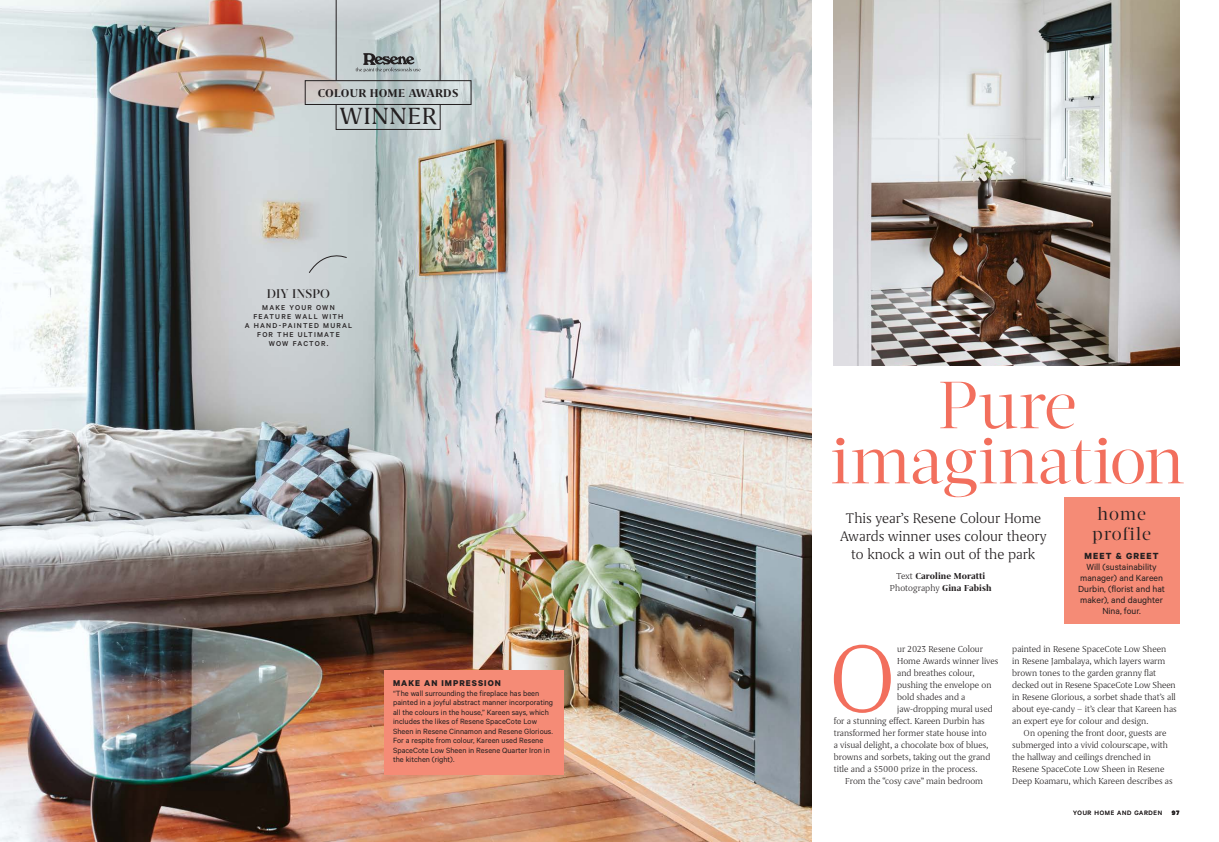
<style>
.page{position:relative;width:1219px;height:842px;background:#fff}
.page>*{position:absolute;margin:0;border:0;box-sizing:border-box;transform-origin:0 0}
.A-Body-drop_cap_2__l{font:300 110px "Grifo S";color:#f26f5d}
.A-Heading_1{font:66.3px/55.1px "Acta Display";letter-spacing:-.015em;color:#f26f5d;text-align:center}
.A-Sell_1-16pt-centre{font:27px "Grifo S";letter-spacing:.02em;color:#231f20}
.A-Style_tip{font:18px/20px "Acta Display";letter-spacing:.05em;color:#231f20}
.A-Sell_1-16pt-centre-2{font:300 16px/18px "Grifo S";color:#231f20;text-align:center}
.A-Sell_1-16pt-centre-3{font:700 13px "Grifo S";letter-spacing:.015em;color:#231f20}
.A-Style_tip-2{font:500 12.5px "Acta Display";letter-spacing:.01em;color:#231f20}
.A-Body-indent{font:300 10px/12px "Grifo S";color:#231f20}
.A-Body-drop_cap_2__l-2{font:300 10px "Grifo S";color:#231f20}
.A-Caption{font:10px/11px "Calibre";color:#231f20;text-align:center}
.A-Byline{font:700 10px/12px "Grifo S";letter-spacing:.01em;color:#231f20;text-align:center}
.A-Style_tip-3{font:700 10px "Calibre";letter-spacing:.11em;color:#231f20}
.A-Caption-2{font:700 9.5px "Calibre";letter-spacing:.11em;color:#231f20}
.A-Caption-3{font:8.5px/9.5px "Calibre";color:#231f20}
.A-Style_tip-4{font:500 8px/9px "Calibre";letter-spacing:.15em;color:#231f20;text-align:center}
.t1{font:7px "Calibre";letter-spacing:.1em;color:#231f20}
.t2{font:700 7px "Calibre";color:#231f20}
.s1{font-weight:300}
</style>
<div class="page">
<img style="left:834px;top:0;width:345px;height:366px">
<img style="left:0;top:0;width:812px;height:842px">
<hr style="left:336px;top:0;width:1px;height:81px;background:#231f20">
<hr style="left:440px;top:0;width:1px;height:81px;background:#231f20">
<div style="left:336px;top:104px;width:104px;height:26px;border:1px solid #231f20"></div>
<svg style="left:308px;top:248px;width:39px;height:25px"></svg>
<div style="left:385px;top:670px;width:179px;height:105px;background:#f58b76"></div>
<div style="left:1064px;top:497px;width:115px;height:127px;background:#f58b76"></div>
<svg style="left:356px;top:53px;width:65px;height:19px"></svg>
<p class="A-Sell_1-16pt-centre-3" style="left:318px;top:86px;width:142px">COLOUR HOME AWARDS</p>
<p class="A-Sell_1-16pt-centre" style="left:340px;top:101px;width:98px">WINNER</p>
<p class="A-Style_tip-2" style="left:267px;top:287px;width:65px">DIY INSPO</p>
<p class="A-Style_tip-4" style="left:245px;top:303px;width:109px">MAKE YOUR OWN<br>FEATURE WALL WITH<br>A HAND-PAINTED MURAL<br>FOR THE ULTIMATE<br>WOW FACTOR.</p>
<p class="A-Caption-2" style="left:393px;top:677px;width:109px">MAKE AN IMPRESSION</p>
<p class="A-Caption-3" style="left:393px;top:688px;width:162px">“The wall surrounding the fireplace has been painted in a joyful abstract manner incorporating all the colours in the house,” Kareen says, which includes the likes of Resene SpaceCote Low Sheen in Resene Cinnamon and Resene Glorious.<br>For a respite from colour, Kareen used Resene SpaceCote Low Sheen in Resene Quarter Iron in the kitchen (right).</p>
<p class="A-Heading_1" style="left:830px;top:378px;width:356px">Pure imagination</p>
<p class="A-Sell_1-16pt-centre-2" style="left:840px;top:508px;width:208px">This year’s Resene Colour Home<br>Awards winner uses colour theory to knock a win out of the park</p>
<p class="A-Byline" style="left:890px;top:570px;width:103px"><span class="s1">Text</span> Caroline Moratti<br><span class="s1">Photography</span> Gina Fabish</p>
<p class="A-Style_tip" style="left:1092px;top:504px;width:61px">home profile</p>
<p class="A-Style_tip-3" style="left:1085px;top:550px;width:76px">MEET &amp; GREET</p>
<p class="A-Caption" style="left:1078px;top:561px;width:88px">Will (sustainability manager) and Kareen<br>Durbin, (florist and hat maker), and daughter<br>Nina, four.</p>
<p class="A-Body-drop_cap_2__l" style="left:827px;top:618px;width:71px">O</p>
<p class="A-Body-drop_cap_2__l-2" style="left:897px;top:643px;width:87px">ur 2023 Resene Colour</p>
<p class="A-Body-drop_cap_2__l-2" style="left:897px;top:655px;width:103px">Home Awards winner lives</p>
<p class="A-Body-drop_cap_2__l-2" style="left:897px;top:667px;width:79px">and breathes colour,</p>
<p class="A-Body-drop_cap_2__l-2" style="left:897px;top:679px;width:96px">pushing the envelope on</p>
<p class="A-Body-drop_cap_2__l-2" style="left:897px;top:691px;width:70px">bold shades and a</p>
<p class="A-Body-drop_cap_2__l-2" style="left:897px;top:703px;width:97px">jaw-dropping mural used</p>
<p class="A-Body-drop_cap_2__l-2" style="left:834px;top:715px;width:152px">for a stunning effect. Kareen Durbin has</p>
<p class="A-Body-drop_cap_2__l-2" style="left:834px;top:727px;width:154px">transformed her former state house into</p>
<p class="A-Body-drop_cap_2__l-2" style="left:834px;top:739px;width:156px">a visual delight, a chocolate box of blues,</p>
<p class="A-Body-drop_cap_2__l-2" style="left:834px;top:751px;width:158px">browns and sorbets, taking out the grand</p>
<p class="A-Body-drop_cap_2__l-2" style="left:834px;top:763px;width:145px">title and a $5000 prize in the process.</p>
<p class="A-Body-indent" style="left:845px;top:775px;width:139px">From the “cosy cave” main bedroom</p>
<p class="A-Body-indent" style="left:1012px;top:643px;width:166px">painted in Resene SpaceCote Low Sheen<br>in Resene Jambalaya, which layers warm brown tones to the garden granny flat decked out in Resene SpaceCote Low Sheen in Resene Glorious, a sorbet shade that’s all about eye-candy – it’s clear that Kareen has an expert eye for colour and design.</p>
<p class="A-Body-indent" style="left:1012px;top:727px;width:162px;text-indent:11px">On opening the front door, guests are submerged into a vivid colourscape, with the hallway and ceilings drenched in Resene SpaceCote Low Sheen in Resene Deep Koamaru, which Kareen describes as</p>
<p class="t1" style="left:1073px;top:808px;width:91px">YOUR HOME AND GARDEN</p>
<p class="t2" style="left:1172px;top:808px;width:9px">97</p>
</div>
